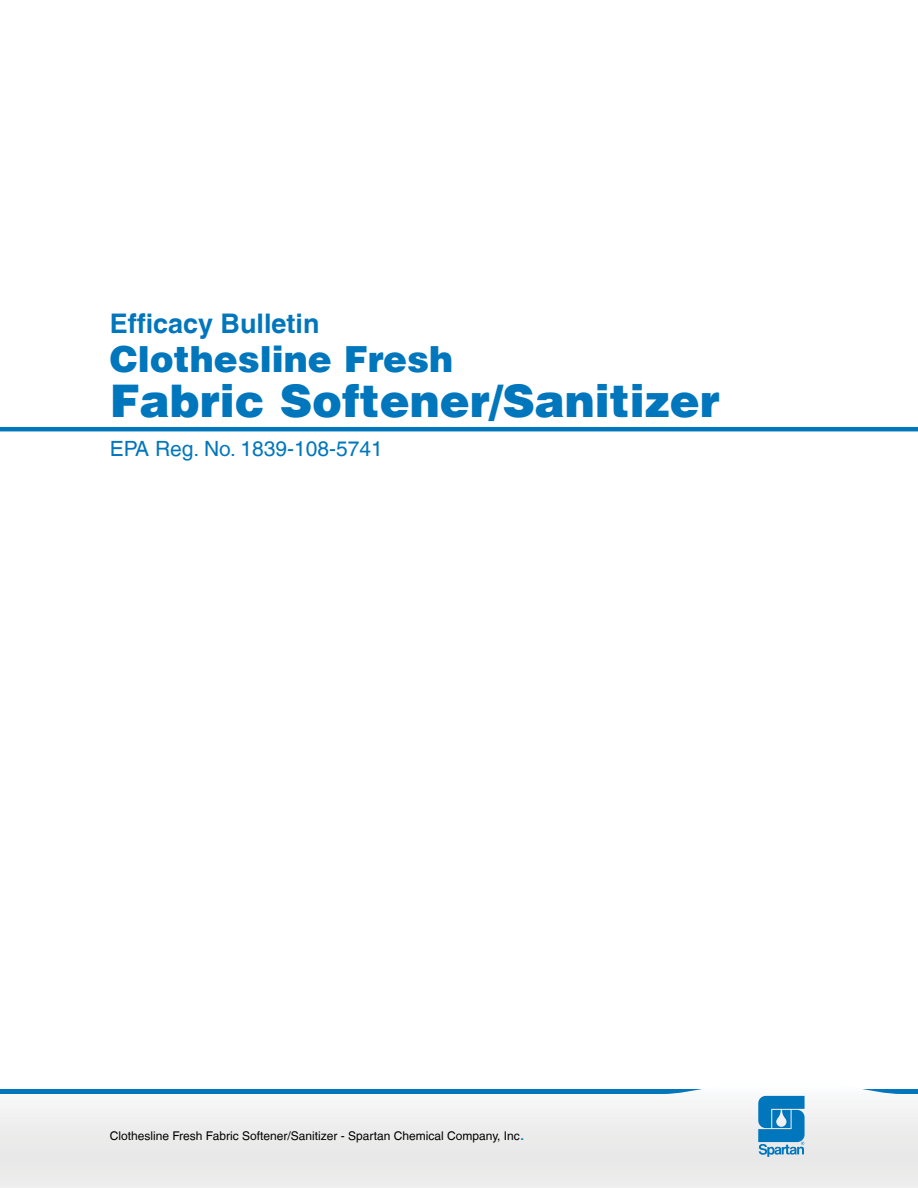
<style>
.page{position:relative;width:918px;height:1188px;background:#fff}
.page>*{position:absolute;margin:0;border:0;box-sizing:border-box;transform-origin:0 0}
.t1{font:900 45px "Helvetica LT";color:#0076bc}
.t2{font:900 36px "Helvetica LT";color:#0076bc}
.t3{font:700 27px "Helvetica LT";color:#0076bc}
.t4{font:21px "Helvetica LT";color:#0076bc}
.t5{font:12px "Helvetica LT";color:#000}
.s1{font-size:18px;color:#0076bc}
</style>
<div class="page">
<svg style="left:0;top:1089px;width:918px;height:99px"></svg>
<svg style="left:758px;top:1096px;width:47px;height:61px;background:#3d94c8"></svg>
<hr style="left:0;top:427px;width:918px;height:4px;background:#0076bc">
<h3 class="t3" style="left:110px;top:307px;width:211px">Efficacy Bulletin</h3>
<h2 class="t2" style="left:110px;top:336px;width:345px">Clothesline Fresh</h2>
<h1 class="t1" style="left:110px;top:372px;width:612px">Fabric Softener/Sanitizer</h1>
<h3 class="t4" style="left:110px;top:437px;width:275px">EPA Reg. No. 1839-108-5741</h3>
<p class="t5" style="left:110px;top:1129px;width:417px">Clothesline Fresh Fabric Softener/Sanitizer - Spartan Chemical Company, Inc<span class="s1">.</span></p>
</div>
